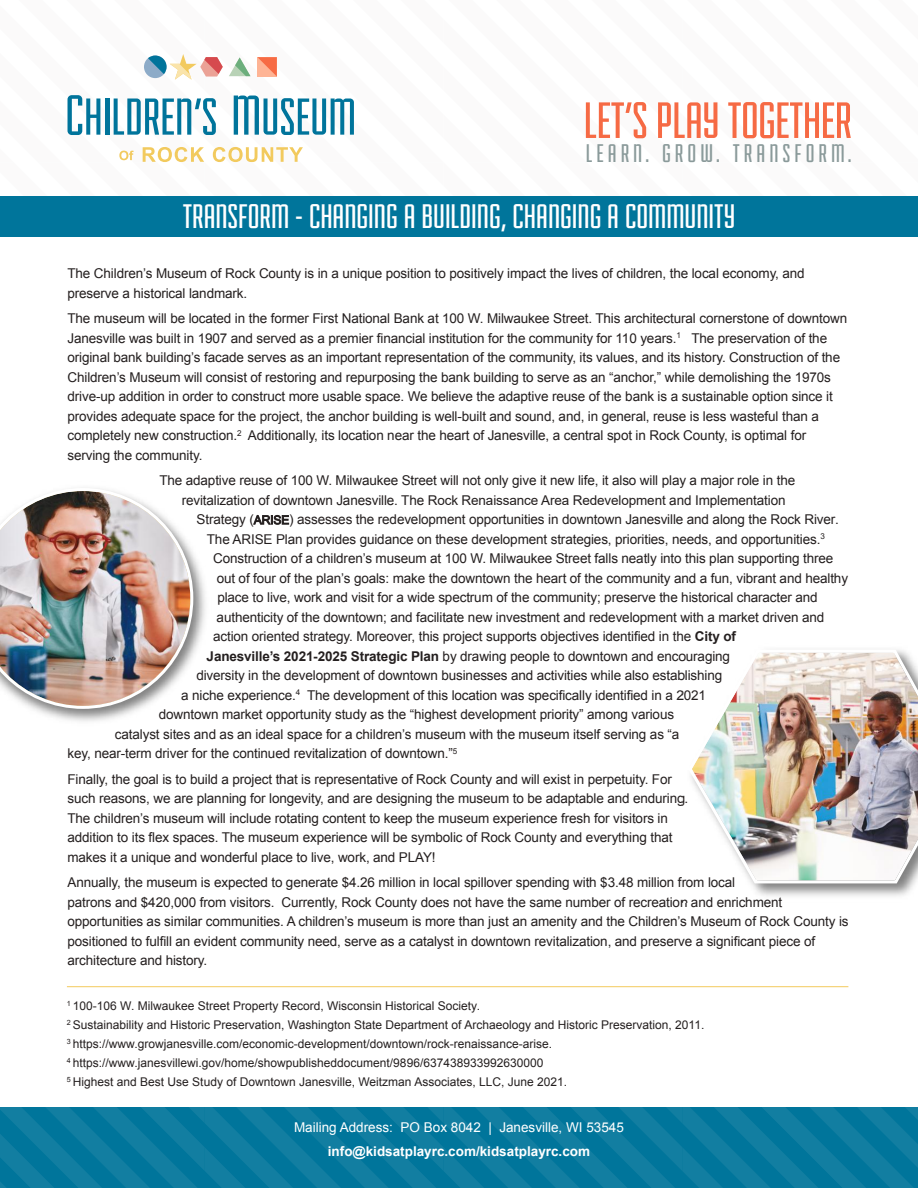
<style>
.page{position:relative;width:918px;height:1188px;background:#fff}
.page>*{position:absolute;margin:0;border:0;box-sizing:border-box;transform-origin:0 0}
.t1{font:54px "Fairview";letter-spacing:-.01em;color:#f66a44}
.t2{font:36px "Fairview";color:#fff}
.t3{font:27px "Fairview";letter-spacing:.15em;color:#8a9a9a}
.t4{font:13.5px/19.5px "Arial";letter-spacing:-.01em;color:#241f1f}
.t5{font:13.5px "Arial";color:#fff}
.t6{font:700 13.5px "Arial";color:#fff}
.t7{font:12px/18.9px "Arial";color:#241f1f}
.s1{font-size:12px}
.s2{font-weight:700}
</style>
<div class="page">
<svg style="left:67px;top:54px;width:287px;height:109px"></svg>
<div style="left:0;top:196px;width:918px;height:41px;background:#00759b"></div>
<svg style="left:0;top:1107px;width:918px;height:81px;background:#08799d"></svg>
<img style="left:33px;top:555px;width:172px;height:167px">
<img style="left:0;top:488px;width:193px;height:221px">
<img style="left:751px;top:883px;width:164px;height:13px">
<img style="left:690px;top:650px;width:228px;height:233px">
<hr style="left:67px;top:986px;width:781px;height:1px;background:#f3ca5d">
<h1 class="t1" style="left:584px;top:102px;width:270px">LET’S PLAY TOGETHER</h1>
<h3 class="t3" style="left:586px;top:144px;width:268px">LEARN. GROW. TRANSFORM.</h3>
<h2 class="t2" style="left:183px;top:204px;width:554px">TRANSFORM - CHANGING A BUILDING, CHANGING A COMMUNITY</h2>
<p class="t4" style="left:68px;top:264px;width:739px">The Children’s Museum of Rock County is in a unique position to positively impact the lives of children, the local economy, and preserve a historical landmark.</p>
<p class="t4" style="left:67px;top:309px;width:781px">The museum will be located in the former First National Bank at 100 W. Milwaukee Street. This architectural cornerstone of downtown Janesville was built in 1907 and served as a premier financial institution for the community for 110 years.<sup>1</sup> The preservation of the original bank building’s facade serves as an important representation of the community, its values, and its history. Construction of the Children’s Museum will consist of restoring and repurposing the bank building to serve as an “anchor,” while demolishing the 1970s drive-up addition in order to construct more usable space. We believe the adaptive reuse of the bank is a sustainable option since it provides adequate space for the project, the anchor building is well-built and sound, and, in general, reuse is less wasteful than a completely new construction.<sup>2</sup> Additionally, its location near the heart of Janesville, a central spot in Rock County, is optimal for serving the community.</p>
<p class="t4" style="left:159px;top:471px;width:637px">The adaptive reuse of 100 W. Milwaukee Street will not only give it new life, it also will play a major role in the</p>
<p class="t4" style="left:182px;top:490px;width:605px">revitalization of downtown Janesville. The Rock Renaissance Area Redevelopment and Implementation</p>
<p class="t4" style="left:197px;top:510px;width:644px">Strategy (<span class="s1">ARISE</span>) assesses the redevelopment opportunities in downtown Janesville and along the Rock River.</p>
<p class="t4" style="left:207px;top:529px;width:620px">The ARISE Plan provides guidance on these development strategies, priorities, needs, and opportunities.<sup>3</sup></p>
<p class="t4" style="left:213px;top:549px;width:622px">Construction of a children’s museum at 100 W. Milwaukee Street falls neatly into this plan supporting three</p>
<p class="t4" style="left:217px;top:568px;width:633px">out of four of the plan’s goals: make the downtown the heart of the community and a fun, vibrant and healthy</p>
<p class="t4" style="left:217px;top:588px;width:602px">place to live, work and visit for a wide spectrum of the community; preserve the historical character and</p>
<p class="t4" style="left:217px;top:607px;width:609px">authenticity of the downtown; and facilitate new investment and redevelopment with a market driven and</p>
<p class="t4" style="left:213px;top:627px;width:524px">action oriented strategy. Moreover, this project supports objectives identified in the <span class="s2">City of</span></p>
<p class="t4" style="left:207px;top:646px;width:525px"><span class="s2">Janesville’s 2021-2025 Strategic Plan</span> by drawing people to downtown and encouraging</p>
<p class="t4" style="left:196px;top:666px;width:527px">diversity in the development of downtown businesses and activities while also establishing</p>
<p class="t4" style="left:181px;top:685px;width:526px">a niche experience.<sup>4</sup> The development of this location was specifically identified in a 2021</p>
<p class="t4" style="left:159px;top:705px;width:517px">downtown market opportunity study as the “highest development priority” among various</p>
<p class="t4" style="left:115px;top:724px;width:566px">catalyst sites and as an ideal space for a children’s museum with the museum itself serving as “a</p>
<p class="t4" style="left:68px;top:744px;width:391px">key, near-term driver for the continued revitalization of downtown.”<sup>5</sup></p>
<p class="t4" style="left:68px;top:769px;width:622px">Finally, the goal is to build a project that is representative of Rock County and will exist in perpetuity. For such reasons, we are planning for longevity, and are designing the museum to be adaptable and enduring.<br>The children’s museum will include rotating content to keep the museum experience fresh for visitors in addition to its flex spaces. The museum experience will be symbolic of Rock County and everything that makes it a unique and wonderful place to live, work, and PLAY!</p>
<p class="t4" style="left:68px;top:873px;width:783px">Annually, the museum is expected to generate $4.26 million in local spillover spending with $3.48 million from local<br>patrons and $420,000 from visitors. Currently, Rock County does not have the same number of recreation and enrichment opportunities as similar communities. A children’s museum is more than just an amenity and the Children’s Museum of Rock County is positioned to fulfill an evident community need, serve as a catalyst in downtown revitalization, and preserve a significant piece of architecture and history.</p>
<p class="t7" style="left:67px;top:997px;width:639px"><sup>1</sup> 100-106 W. Milwaukee Street Property Record, Wisconsin Historical Society.<br><sup>2</sup> Sustainability and Historic Preservation, Washington State Department of Archaeology and Historic Preservation, 2011.<br><sup>3</sup> https://www.growjanesville.com/economic-development/downtown/rock-renaissance-arise.<br><sup>4</sup> https://www.janesvillewi.gov/home/showpublisheddocument/9896/637438933992630000<br><sup>5</sup> Highest and Best Use Study of Downtown Janesville, Weitzman Associates, LLC, June 2021.</p>
<p class="t5" style="left:294px;top:1119px;width:331px">Mailing Address: PO Box 8042 | Janesville, WI 53545</p>
<p class="t6" style="left:328px;top:1144px;width:264px">info@kidsatplayrc.com/kidsatplayrc.com</p>
</div>
